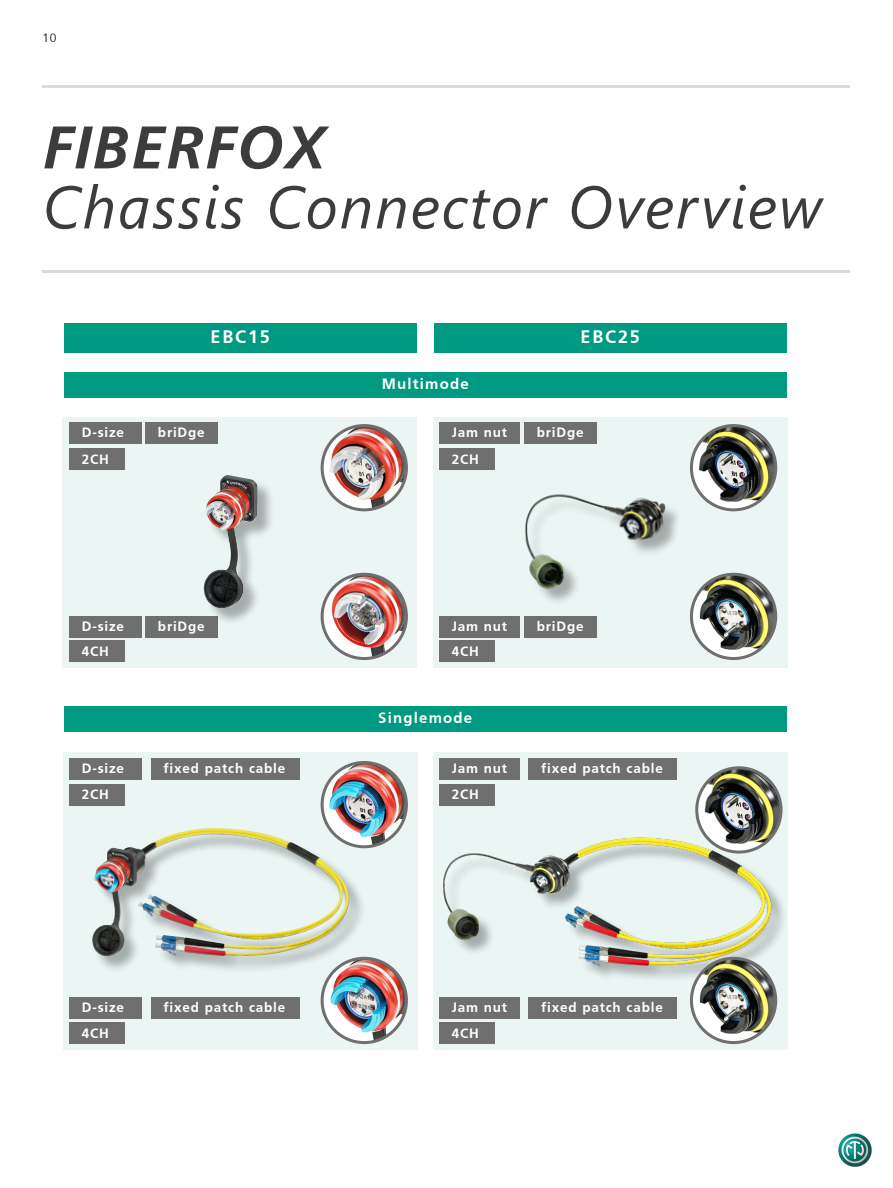
<style>
.page{position:relative;width:893px;height:1188px;background:#fff}
.page>*{position:absolute;margin:0;border:0;box-sizing:border-box;transform-origin:0 0}
.t1{font:italic 60px "Segoe UI";letter-spacing:.03em;color:#3c3c3b}
.t2{font:italic 700 60px "Frutiger";letter-spacing:.03em;color:#3c3c3b}
.t3{font:700 18px "Frutiger";letter-spacing:.1em;color:#fff}
.t4{font:700 15px "Frutiger";letter-spacing:.08em;color:#fff}
.t5{font:700 13.5px "Frutiger";letter-spacing:.06em;color:#fff}
.t6{font:300 12px "Frutiger";color:#000}
</style>
<div class="page">
<img style="left:838px;top:1133px;width:34px;height:34px">
<div style="left:64px;top:753px;width:354px;height:297px;background:#ebf5f4"></div>
<div style="left:434px;top:753px;width:354px;height:297px;background:#ebf5f4"></div>
<div style="left:64px;top:706px;width:723px;height:25px;background:#009982"></div>
<div style="left:63px;top:417px;width:354px;height:251px;background:#ebf5f4"></div>
<div style="left:434px;top:417px;width:354px;height:251px;background:#ebf5f4"></div>
<div style="left:444px;top:839px;width:344px;height:144px;background:#000;opacity:.3"></div>
<img style="left:443px;top:824px;width:336px;height:170px">
<div style="left:94px;top:829px;width:272px;height:144px;background:#000;opacity:.3"></div>
<img style="left:92px;top:829px;width:250px;height:128px">
<div style="left:69px;top:422px;width:72px;height:21px;background:#706f6f"></div>
<div style="left:69px;top:616px;width:72px;height:22px;background:#706f6f"></div>
<div style="left:145px;top:422px;width:72px;height:21px;background:#706f6f"></div>
<div style="left:145px;top:616px;width:72px;height:22px;background:#706f6f"></div>
<div style="left:524px;top:422px;width:72px;height:21px;background:#706f6f"></div>
<div style="left:524px;top:616px;width:72px;height:22px;background:#706f6f"></div>
<div style="left:69px;top:758px;width:72px;height:21px;background:#706f6f"></div>
<div style="left:69px;top:997px;width:72px;height:21px;background:#706f6f"></div>
<div style="left:439px;top:422px;width:81px;height:21px;background:#706f6f"></div>
<div style="left:439px;top:616px;width:81px;height:22px;background:#706f6f"></div>
<div style="left:439px;top:758px;width:81px;height:21px;background:#706f6f"></div>
<div style="left:439px;top:997px;width:81px;height:21px;background:#706f6f"></div>
<div style="left:69px;top:784px;width:55px;height:22px;background:#706f6f"></div>
<div style="left:69px;top:1023px;width:55px;height:21px;background:#706f6f"></div>
<div style="left:151px;top:758px;width:149px;height:21px;background:#706f6f"></div>
<div style="left:151px;top:997px;width:149px;height:21px;background:#706f6f"></div>
<div style="left:528px;top:758px;width:149px;height:21px;background:#706f6f"></div>
<div style="left:528px;top:997px;width:149px;height:21px;background:#706f6f"></div>
<div style="left:439px;top:784px;width:55px;height:22px;background:#706f6f"></div>
<div style="left:439px;top:1023px;width:55px;height:21px;background:#706f6f"></div>
<hr style="left:43px;top:85px;width:807px;height:2px;background:#dadada">
<hr style="left:43px;top:270px;width:807px;height:3px;background:#dadada">
<div style="left:205px;top:476px;width:70px;height:147px;background:#000;opacity:.3"></div>
<img style="left:203px;top:475px;width:55px;height:134px">
<img style="left:525px;top:494px;width:153px;height:108px">
<div style="left:64px;top:323px;width:353px;height:30px;background:#009982"></div>
<div style="left:69px;top:449px;width:55px;height:21px;background:#706f6f"></div>
<div style="left:69px;top:641px;width:55px;height:21px;background:#706f6f"></div>
<div style="left:439px;top:449px;width:55px;height:21px;background:#706f6f"></div>
<div style="left:439px;top:641px;width:55px;height:21px;background:#706f6f"></div>
<div style="left:434px;top:323px;width:353px;height:30px;background:#009982"></div>
<svg style="left:322px;top:426px;width:84px;height:84px"></svg>
<img style="left:329px;top:426px;width:77px;height:83px">
<div style="left:321px;top:424px;width:87px;height:87px;border:3px solid #706f6f;border-radius:50%"></div>
<svg style="left:322px;top:574px;width:84px;height:85px"></svg>
<img style="left:331px;top:574px;width:75px;height:84px">
<div style="left:321px;top:573px;width:87px;height:87px;border:3px solid #706f6f;border-radius:50%"></div>
<svg style="left:322px;top:958px;width:84px;height:85px"></svg>
<img style="left:331px;top:958px;width:75px;height:83px">
<div style="left:321px;top:957px;width:87px;height:87px;border:3px solid #706f6f;border-radius:50%"></div>
<svg style="left:322px;top:762px;width:84px;height:85px"></svg>
<img style="left:329px;top:762px;width:77px;height:84px">
<div style="left:321px;top:761px;width:87px;height:87px;border:3px solid #706f6f;border-radius:50%"></div>
<img style="left:697px;top:768px;width:84px;height:84px;border-radius:42px">
<div style="left:695px;top:766px;width:87px;height:88px;border:3px solid #706f6f;border-radius:50%"></div>
<img style="left:691px;top:426px;width:85px;height:84px;border-radius:42px">
<div style="left:690px;top:424px;width:87px;height:87px;border:3px solid #706f6f;border-radius:50%"></div>
<svg style="left:691px;top:574px;width:85px;height:85px"></svg>
<img style="left:699px;top:574px;width:77px;height:76px">
<div style="left:690px;top:573px;width:87px;height:87px;border:3px solid #706f6f;border-radius:50%"></div>
<svg style="left:691px;top:958px;width:85px;height:85px"></svg>
<img style="left:699px;top:958px;width:77px;height:76px">
<div style="left:690px;top:957px;width:87px;height:87px;border:3px solid #706f6f;border-radius:50%"></div>
<div style="left:64px;top:372px;width:723px;height:26px;background:#009982"></div>
<p class="t6" style="left:43px;top:31px;width:15px">10</p>
<h1 class="t2" style="left:43px;top:112px;width:284px">FIBERFOX</h1>
<h1 class="t1" style="left:43px;top:151px;width:781px">Chassis Connector Overview</h1>
<h2 class="t3" style="left:211px;top:327px;width:61px">EBC15</h2>
<h2 class="t3" style="left:581px;top:327px;width:61px">EBC25</h2>
<p class="t4" style="left:382px;top:375px;width:89px">Multimode</p>
<p class="t5" style="left:82px;top:424px;width:44px">D-size</p>
<p class="t5" style="left:158px;top:424px;width:48px">briDge</p>
<p class="t5" style="left:452px;top:424px;width:57px">Jam nut</p>
<p class="t5" style="left:537px;top:424px;width:48px">briDge</p>
<p class="t5" style="left:82px;top:451px;width:29px">2CH</p>
<p class="t5" style="left:452px;top:451px;width:29px">2CH</p>
<p class="t5" style="left:82px;top:619px;width:44px">D-size</p>
<p class="t5" style="left:158px;top:619px;width:48px">briDge</p>
<p class="t5" style="left:452px;top:619px;width:57px">Jam nut</p>
<p class="t5" style="left:537px;top:619px;width:48px">briDge</p>
<p class="t5" style="left:82px;top:643px;width:29px">4CH</p>
<p class="t5" style="left:452px;top:643px;width:29px">4CH</p>
<p class="t4" style="left:378px;top:709px;width:96px">Singlemode</p>
<p class="t5" style="left:82px;top:760px;width:44px">D-size</p>
<p class="t5" style="left:163px;top:760px;width:123px">fixed patch cable</p>
<p class="t5" style="left:452px;top:760px;width:57px">Jam nut</p>
<p class="t5" style="left:541px;top:760px;width:123px">fixed patch cable</p>
<p class="t5" style="left:82px;top:787px;width:29px">2CH</p>
<p class="t5" style="left:452px;top:787px;width:29px">2CH</p>
<p class="t5" style="left:82px;top:1000px;width:44px">D-size</p>
<p class="t5" style="left:163px;top:1000px;width:123px">fixed patch cable</p>
<p class="t5" style="left:452px;top:1000px;width:57px">Jam nut</p>
<p class="t5" style="left:541px;top:1000px;width:123px">fixed patch cable</p>
<p class="t5" style="left:82px;top:1025px;width:29px">4CH</p>
<p class="t5" style="left:452px;top:1025px;width:29px">4CH</p>
</div>
